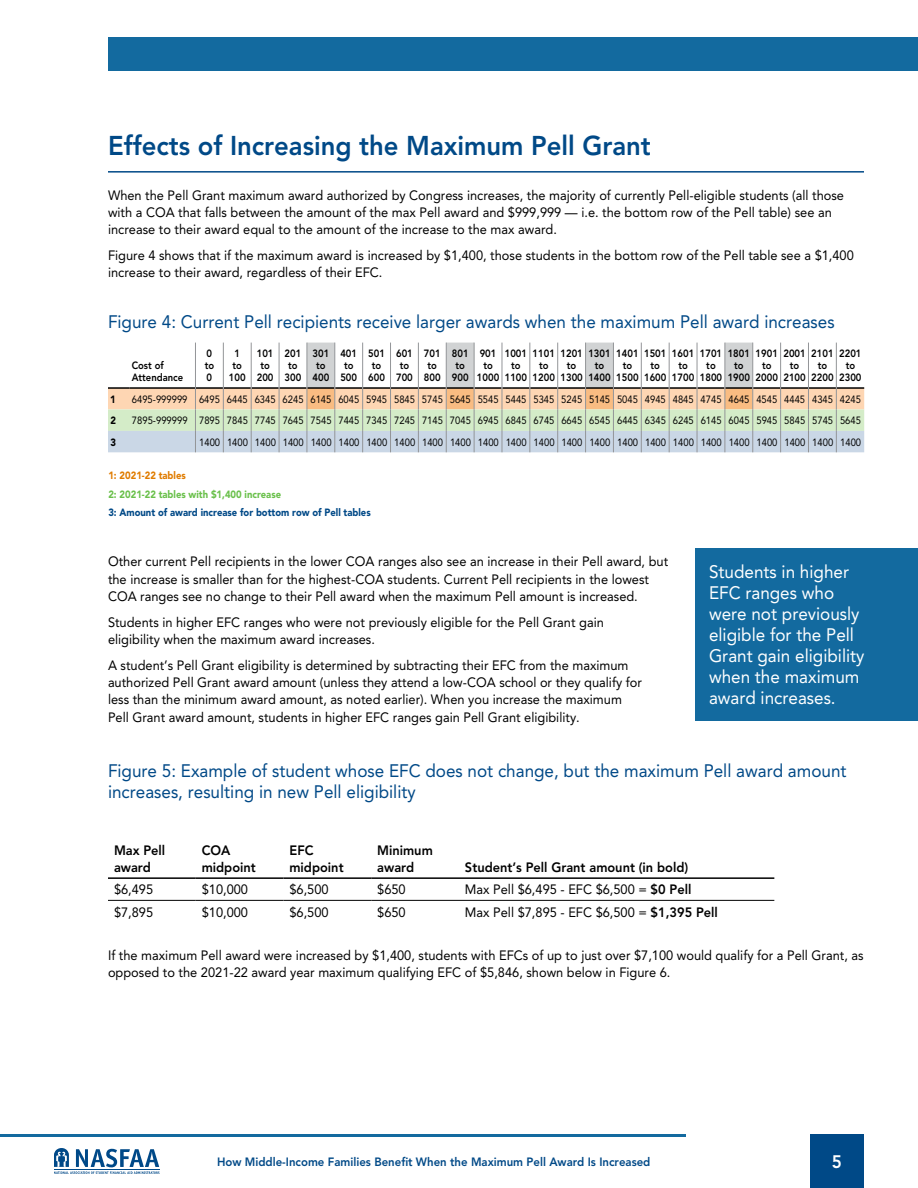
<style>
.page{position:relative;width:918px;height:1188px;background:#fff}
.page>*{position:absolute;margin:0;border:0;box-sizing:border-box;transform-origin:0 0}
.t1{font:800 27px "Avenir LT Std";color:#004987;scale:.95 1}
.t2{font:18px/21px "Avenir LT Std";color:#004987;scale:.95 1}
.t3{font:18px/21px "Avenir LT Std";color:#fff;scale:.95 1}
.t4{font:800 18px "Avenir LT Std";color:#fff;scale:.95 1}
.t5{font:13.5px/17.2px "Avenir LT Std";color:#000;scale:.95 1}
.t6{font:800 13.5px/17.2px "Avenir LT Std";color:#000;scale:.95 1}
.t7{font:800 12px "Avenir LT Std";color:#004987;scale:.95 1}
.t8{font:10.5px "Avenir LT Std";color:#000;scale:.9 1}
.t9{font:800 10.5px/12px "Avenir LT Std";color:#000;text-align:center;scale:.9 1}
.t10{font:900 10.5px "Avenir LT Std";color:#004987;scale:.9 1}
.t11{font:900 10.5px "Avenir LT Std";color:#6ac04b;scale:.9 1}
.t12{font:900 10.5px "Avenir LT Std";color:#e07c00;scale:.9 1}
.t13{font:900 10.5px "Avenir LT Std";color:#000;scale:.9 1}
.s1{font-weight:800}
</style>
<div class="page">
<div style="left:810px;top:1134px;width:54px;height:54px;background:#004987"></div>
<div style="left:108px;top:37px;width:810px;height:34px;background:#136a9f"></div>
<hr style="left:0;top:1134px;width:686px;height:3px;background:#136a9f">
<svg style="left:54px;top:1148px;width:105px;height:26px"></svg>
<hr style="left:54px;top:1169px;width:106px;height:1px;background:#004988">
<hr style="left:108px;top:171px;width:756px;height:2px;background:#004987">
<svg style="left:108px;top:343px;width:756px;height:109px"></svg>
<hr style="left:108px;top:877px;width:88px;height:2px;background:#000">
<hr style="left:196px;top:877px;width:88px;height:2px;background:#000">
<hr style="left:284px;top:877px;width:87px;height:2px;background:#000">
<hr style="left:371px;top:877px;width:88px;height:2px;background:#000">
<hr style="left:459px;top:877px;width:315px;height:2px;background:#000">
<hr style="left:108px;top:900px;width:88px;height:1px;background:#000">
<hr style="left:196px;top:900px;width:88px;height:1px;background:#000">
<hr style="left:284px;top:900px;width:87px;height:1px;background:#000">
<hr style="left:371px;top:900px;width:88px;height:1px;background:#000">
<hr style="left:459px;top:900px;width:315px;height:1px;background:#000">
<div style="left:696px;top:548px;width:222px;height:173px;background:#136a9f"></div>
<h1 class="t1" style="left:108px;top:130px;width:573px">Effects of Increasing the Maximum Pell Grant</h1>
<p class="t5" style="left:108px;top:186px;width:776px">When the Pell Grant maximum award authorized by Congress increases, the majority of currently Pell-eligible students (all those with a COA that falls between the amount of the max Pell award and $999,999 — i.e. the bottom row of the Pell table) see an increase to their award equal to the amount of the increase to the max award.</p>
<p class="t5" style="left:108px;top:247px;width:787px">Figure 4 shows that if the maximum award is increased by $1,400, those students in the bottom row of the Pell table see a $1,400 increase to their award, regardless of their EFC.</p>
<h2 class="t2" style="left:108px;top:311px;width:766px">Figure 4: Current Pell recipients receive larger awards when the maximum Pell award increases</h2>
<p class="t9" style="left:132px;top:360px;width:59px;text-align:left">Cost of<br>Attendance</p>
<p class="t9" style="left:205px;top:348px;width:12px;text-align:left">0 to<br>0</p>
<p class="t9" style="left:229px;top:348px;width:20px">1 to<br>100</p>
<p class="t9" style="left:257px;top:348px;width:20px">101 to<br>200</p>
<p class="t9" style="left:285px;top:348px;width:20px">201 to<br>300</p>
<p class="t9" style="left:312px;top:348px;width:20px">301 to<br>400</p>
<p class="t9" style="left:340px;top:348px;width:20px">401 to<br>500</p>
<p class="t9" style="left:368px;top:348px;width:20px">501 to<br>600</p>
<p class="t9" style="left:396px;top:348px;width:20px">601 to<br>700</p>
<p class="t9" style="left:424px;top:348px;width:20px">701 to<br>800</p>
<p class="t9" style="left:452px;top:348px;width:20px">801 to<br>900</p>
<p class="t9" style="left:477px;top:348px;width:26px">901 to<br>1000</p>
<p class="t9" style="left:505px;top:348px;width:26px">1001 to<br>1100</p>
<p class="t9" style="left:533px;top:348px;width:26px">1101 to<br>1200</p>
<p class="t9" style="left:561px;top:348px;width:26px">1201 to<br>1300</p>
<p class="t9" style="left:588px;top:348px;width:26px">1301 to<br>1400</p>
<p class="t9" style="left:616px;top:348px;width:26px">1401 to<br>1500</p>
<p class="t9" style="left:644px;top:348px;width:26px">1501 to<br>1600</p>
<p class="t9" style="left:672px;top:348px;width:26px">1601 to<br>1700</p>
<p class="t9" style="left:700px;top:348px;width:26px">1701 to<br>1800</p>
<p class="t9" style="left:728px;top:348px;width:26px">1801 to<br>1900</p>
<p class="t9" style="left:756px;top:348px;width:26px">1901 to<br>2000</p>
<p class="t9" style="left:783px;top:348px;width:26px">2001 to<br>2100</p>
<p class="t9" style="left:811px;top:348px;width:26px">2101 to<br>2200</p>
<p class="t9" style="left:839px;top:348px;width:26px">2201 to<br>2300</p>
<p class="t13" style="left:110px;top:393px;width:8px">1</p>
<p class="t8" style="left:132px;top:393px;width:812px">6495-999999 6495 6445 6345 6245 6145 6045 5945 5845 5745 5645 5545 5445 5345 5245 5145 5045 4945 4845 4745 4645 4545 4445 4345 4245</p>
<p class="t13" style="left:110px;top:414px;width:8px">2</p>
<p class="t8" style="left:132px;top:414px;width:812px">7895-999999 7895 7845 7745 7645 7545 7445 7345 7245 7145 7045 6945 6845 6745 6645 6545 6445 6345 6245 6145 6045 5945 5845 5745 5645</p>
<p class="t13" style="left:110px;top:436px;width:8px">3</p>
<p class="t8" style="left:199px;top:436px;width:737px">1400 1400 1400 1400 1400 1400 1400 1400 1400 1400 1400 1400 1400 1400 1400 1400 1400 1400 1400 1400 1400 1400 1400 1400</p>
<p class="t12" style="left:108px;top:469px;width:88px">1: 2021-22 tables</p>
<p class="t11" style="left:108px;top:488px;width:194px">2: 2021-22 tables with $1,400 increase</p>
<p class="t10" style="left:108px;top:506px;width:293px">3: Amount of award increase for bottom row of Pell tables</p>
<p class="t5" style="left:108px;top:553px;width:591px">Other current Pell recipients in the lower COA ranges also see an increase in their Pell award, but the increase is smaller than for the highest-COA students. Current Pell recipients in the lowest<br>COA ranges see no change to their Pell award when the maximum Pell amount is increased.</p>
<p class="t5" style="left:108px;top:614px;width:523px">Students in higher EFC ranges who were not previously eligible for the Pell Grant gain eligibility when the maximum award increases.</p>
<p class="t5" style="left:108px;top:657px;width:564px">A student’s Pell Grant eligibility is determined by subtracting their EFC from the maximum authorized Pell Grant award amount (unless they attend a low-COA school or they qualify for less than the minimum award amount, as noted earlier). When you increase the maximum Pell Grant award amount, students in higher EFC ranges gain Pell Grant eligibility.</p>
<h2 class="t2" style="left:108px;top:761px;width:779px">Figure 5: Example of student whose EFC does not change, but the maximum Pell award amount increases, resulting in new Pell eligibility</h2>
<h2 class="t3" style="left:709px;top:562px;width:165px">Students in higher<br>EFC ranges who were not previously eligible for the Pell<br>Grant gain eligibility when the maximum award increases.</h2>
<p class="t6" style="left:114px;top:842px;width:56px">Max Pell award</p>
<p class="t6" style="left:202px;top:842px;width:59px">COA midpoint</p>
<p class="t6" style="left:289px;top:842px;width:59px">EFC midpoint</p>
<p class="t6" style="left:377px;top:842px;width:60px">Minimum award</p>
<p class="t6" style="left:465px;top:859px;width:236px">Student’s Pell Grant amount (in bold)</p>
<p class="t5" style="left:114px;top:881px;width:43px">$6,495</p>
<p class="t5" style="left:202px;top:881px;width:50px">$10,000</p>
<p class="t5" style="left:289px;top:881px;width:43px">$6,500</p>
<p class="t5" style="left:377px;top:881px;width:32px">$650</p>
<p class="t5" style="left:465px;top:881px;width:240px">Max Pell $6,495 - EFC $6,500 = <span class="s1">$0 Pell</span></p>
<p class="t5" style="left:114px;top:903px;width:43px">$7,895</p>
<p class="t5" style="left:202px;top:903px;width:50px">$10,000</p>
<p class="t5" style="left:289px;top:903px;width:43px">$6,500</p>
<p class="t5" style="left:377px;top:903px;width:32px">$650</p>
<p class="t5" style="left:465px;top:903px;width:268px">Max Pell $7,895 - EFC $6,500 = <span class="s1">$1,395 Pell</span></p>
<p class="t5" style="left:108px;top:947px;width:797px">If the maximum Pell award were increased by $1,400, students with EFCs of up to just over $7,100 would qualify for a Pell Grant, as opposed to the 2021-22 award year maximum qualifying EFC of $5,846, shown below in Figure 6.</p>
<p class="t7" style="left:217px;top:1154px;width:458px">How Middle-Income Families Benefit When the Maximum Pell Award Is Increased</p>
<h2 class="t4" style="left:832px;top:1151px;width:12px">5</h2>
</div>
